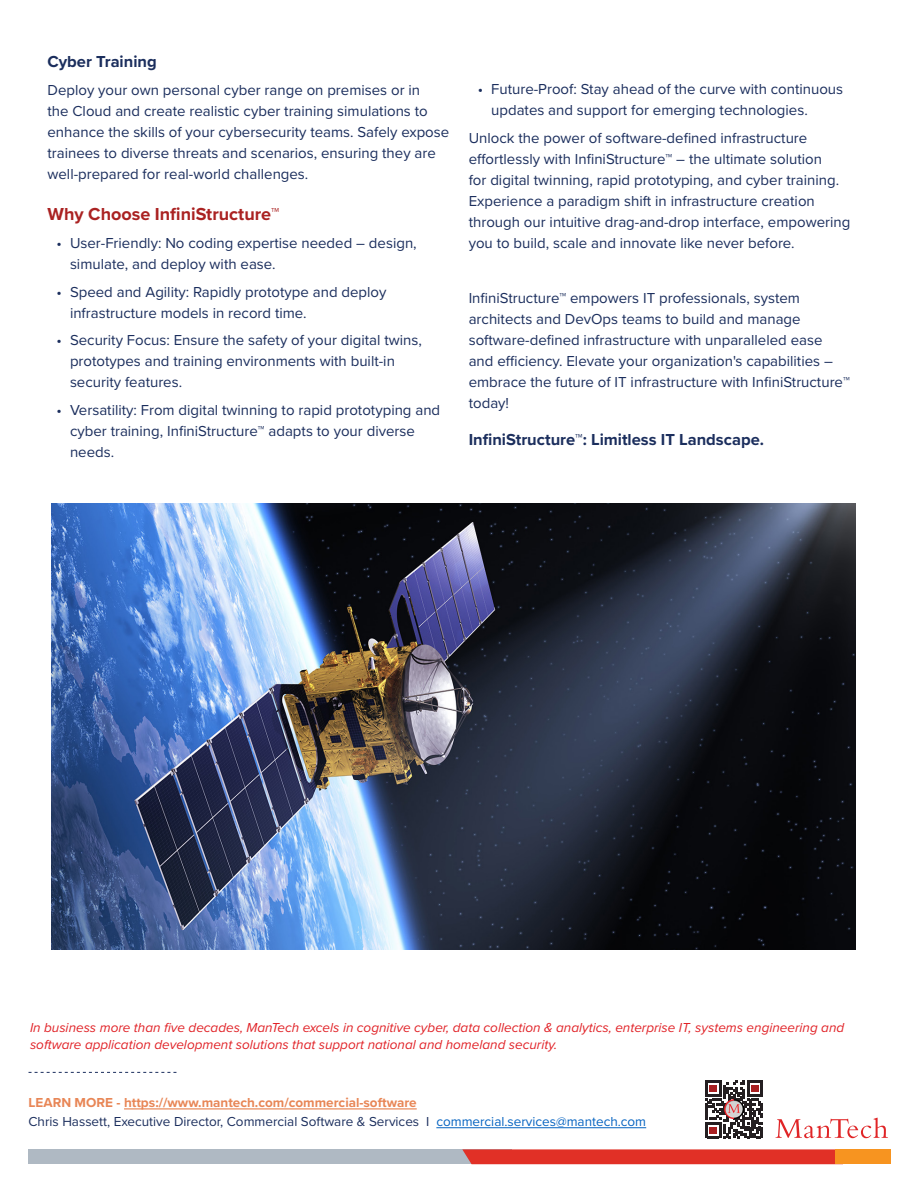
<style>
.page{position:relative;width:918px;height:1188px;background:#fff}
.page>*{position:absolute;margin:0;border:0;box-sizing:border-box;transform-origin:0 0}
.Sub_Title{font:700 18px "Proxima Nova";color:#a22}
.Body_Copy{font:700 16.5px "Proxima Nova";color:#1b2e5d}
.Body_Copy-2{font:15px/21px "Proxima Nova";color:#1b2e5d}
.t1{font:italic 13.5px/16.5px "Proxima Nova";color:#e12227}
.t2{font:13.5px "Proxima Nova";color:#1b2e5d}
.t3{font:700 13.5px "Proxima Nova";color:#e88656}
.s1{color:#0563c1}
</style>
<div class="page">
<div style="left:29px;top:1149px;width:483px;height:15px;background:#afb9c3"></div>
<svg style="left:462px;top:1149px;width:374px;height:15px;background:#e0372d"></svg>
<div style="left:836px;top:1149px;width:55px;height:15px;background:#f79420"></div>
<img style="left:51px;top:503px;width:804px;height:446px">
<svg style="left:29px;top:1072px;width:147px;height:1px"></svg>
<hr style="left:124px;top:1108px;width:293px;height:1px;background:#e88656">
<hr style="left:436px;top:1127px;width:210px;height:1px;background:#0563c1">
<svg style="left:776px;top:1118px;width:112px;height:20px"></svg>
<svg style="left:705px;top:1080px;width:58px;height:58px"></svg>
<img style="left:724px;top:1099px;width:20px;height:20px">
<p class="Body_Copy" style="left:48px;top:49px;width:111px">Cyber Training</p>
<p class="Body_Copy-2" style="left:48px;top:79px;width:403px">Deploy your own personal cyber range on premises or in<br>the Cloud and create realistic cyber training simulations to enhance the skills of your cybersecurity teams. Safely expose trainees to diverse threats and scenarios, ensuring they are well-prepared for real-world challenges.</p>
<p class="Sub_Title" style="left:48px;top:201px;width:233px">Why Choose InfiniStructure™</p>
<p class="Body_Copy-2" style="left:70px;top:232px;width:348px;text-indent:-14px">• User-Friendly: No coding expertise needed – design, simulate, and deploy with ease.</p>
<p class="Body_Copy-2" style="left:70px;top:280px;width:318px;text-indent:-14px">• Speed and Agility: Rapidly prototype and deploy infrastructure models in record time.</p>
<p class="Body_Copy-2" style="left:70px;top:329px;width:353px;text-indent:-14px">• Security Focus: Ensure the safety of your digital twins, prototypes and training environments with built-in security features.</p>
<p class="Body_Copy-2" style="left:70px;top:399px;width:372px;text-indent:-14px">• Versatility: From digital twinning to rapid prototyping and cyber training, InfiniStructure™ adapts to your diverse needs.</p>
<p class="Body_Copy-2" style="left:491px;top:78px;width:354px;text-indent:-14px">• Future-Proof: Stay ahead of the curve with continuous updates and support for emerging technologies.</p>
<p class="Body_Copy-2" style="left:469px;top:126px;width:383px">Unlock the power of software-defined infrastructure effortlessly with InfiniStructure™ – the ultimate solution<br>for digital twinning, rapid prototyping, and cyber training.<br>Experience a paradigm shift in infrastructure creation through our intuitive drag-and-drop interface, empowering you to build, scale and innovate like never before.</p>
<p class="Body_Copy-2" style="left:469px;top:287px;width:383px">InfiniStructure™ empowers IT professionals, system architects and DevOps teams to build and manage software-defined infrastructure with unparalleled ease and efficiency. Elevate your organization's capabilities – embrace the future of IT infrastructure with InfiniStructure™ today!</p>
<p class="Body_Copy" style="left:469px;top:427px;width:297px">InfiniStructure™: Limitless IT Landscape.</p>
<p class="t1" style="left:30px;top:1019px;width:816px">In business more than five decades, ManTech excels in cognitive cyber, data collection &amp; analytics, enterprise IT, systems engineering and software application development solutions that support national and homeland security.</p>
<p class="t3" style="left:29px;top:1092px;width:390px">LEARN MORE - https://www.mantech.com/commercial-software</p>
<p class="t2" style="left:29px;top:1111px;width:619px">Chris Hassett, Executive Director, Commercial Software &amp; Services I <span class="s1">commercial.services@mantech.com</span></p>
</div>
